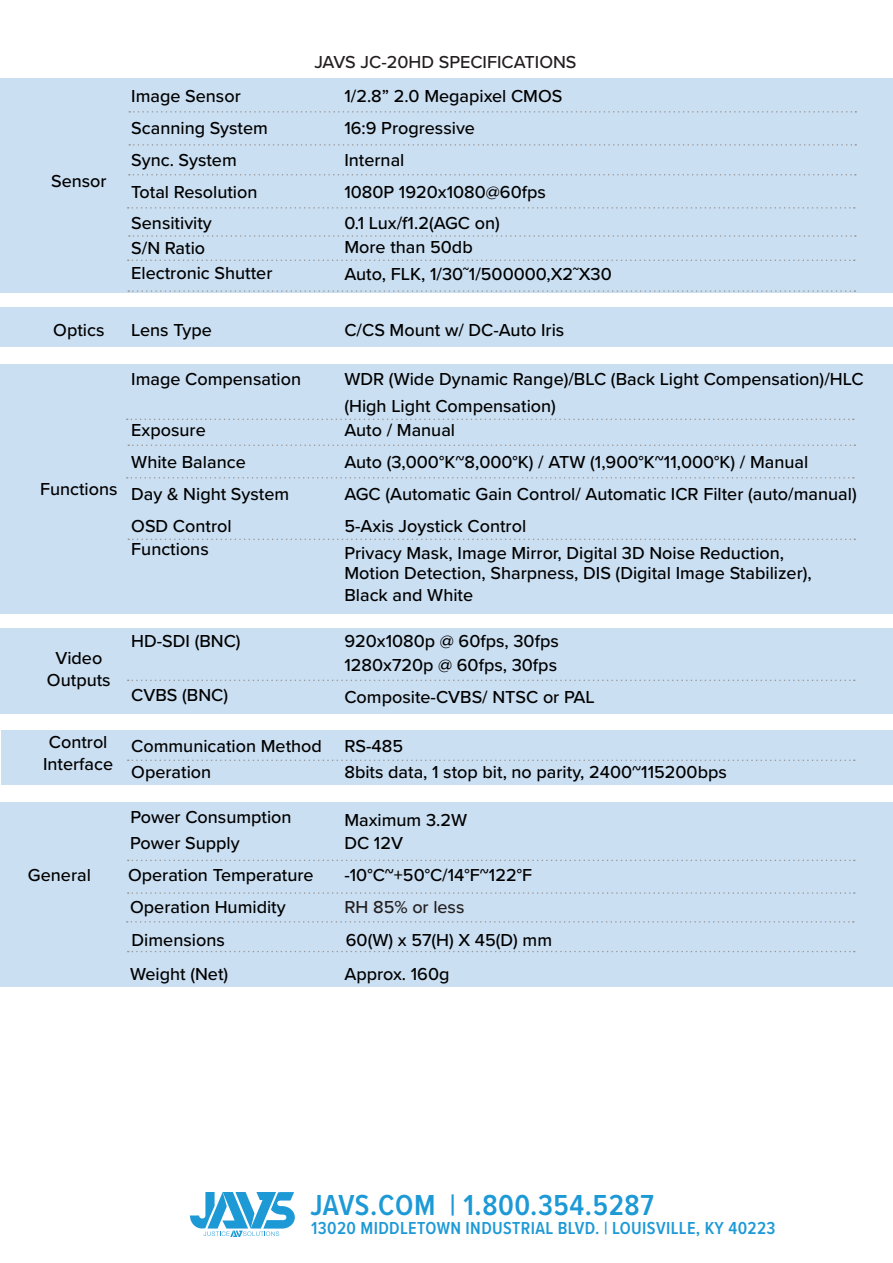
<style>
.page{position:relative;width:893px;height:1263px;background:#fff}
.page>*{position:absolute;margin:0;border:0;box-sizing:border-box;transform-origin:0 0}
.Text_Left_Justify{font:600 30px "Proxima Nova Cond";letter-spacing:.02em;color:#1d99d6}
.t1{font:500 18px/21.6px "Proxima Nova";color:#000}
.Text_Left_Justify-2{font:600 18px "Proxima Nova Cond";letter-spacing:.02em;color:#1d99d6}
.t2{font:500 18px "Proxima Nova";color:#231f20}
</style>
<div class="page">
<div style="left:2px;top:731px;width:891px;height:54px;background:#cbdff2"></div>
<div style="left:0;top:308px;width:893px;height:39px;background:#cbdff2"></div>
<div style="left:0;top:629px;width:893px;height:85px;background:#cbdff2"></div>
<div style="left:0;top:803px;width:893px;height:184px;background:#cbdff2"></div>
<div style="left:0;top:364px;width:893px;height:250px;background:#cbdff2"></div>
<div style="left:0;top:78px;width:893px;height:215px;background:#cbdff2"></div>
<svg style="left:129px;top:111px;width:727px;height:2px"></svg>
<svg style="left:129px;top:144px;width:727px;height:2px"></svg>
<svg style="left:129px;top:174px;width:727px;height:2px"></svg>
<svg style="left:128px;top:207px;width:727px;height:2px"></svg>
<svg style="left:129px;top:235px;width:727px;height:2px"></svg>
<svg style="left:128px;top:260px;width:727px;height:1px"></svg>
<svg style="left:128px;top:290px;width:727px;height:2px"></svg>
<svg style="left:127px;top:419px;width:727px;height:1px"></svg>
<svg style="left:128px;top:444px;width:727px;height:2px"></svg>
<svg style="left:127px;top:477px;width:727px;height:2px"></svg>
<svg style="left:128px;top:539px;width:727px;height:1px"></svg>
<svg style="left:128px;top:680px;width:727px;height:1px"></svg>
<svg style="left:128px;top:759px;width:727px;height:2px"></svg>
<svg style="left:128px;top:860px;width:727px;height:1px"></svg>
<svg style="left:128px;top:892px;width:727px;height:2px"></svg>
<svg style="left:127px;top:921px;width:727px;height:2px"></svg>
<svg style="left:128px;top:951px;width:727px;height:1px"></svg>
<svg style="left:190px;top:1192px;width:105px;height:45px"></svg>
<p class="t1" style="left:51px;top:170px;width:57px">Sensor</p>
<p class="t2" style="left:314px;top:49px;width:264px">JAVS JC-20HD SPECIFICATIONS</p>
<p class="t1" style="left:131px;top:85px;width:111px">Image Sensor</p>
<p class="t1" style="left:344px;top:85px;width:219px">1/2.8” 2.0 Megapixel CMOS</p>
<p class="t1" style="left:131px;top:117px;width:138px">Scanning System</p>
<p class="t1" style="left:344px;top:117px;width:132px">16:9 Progressive</p>
<p class="t1" style="left:131px;top:148px;width:107px">Sync. System</p>
<p class="t1" style="left:344px;top:148px;width:62px">Internal</p>
<p class="t1" style="left:131px;top:180px;width:128px">Total Resolution</p>
<p class="t1" style="left:344px;top:180px;width:203px">1080P 1920x1080@60fps</p>
<p class="t1" style="left:131px;top:212px;width:82px">Sensitivity</p>
<p class="t1" style="left:344px;top:212px;width:157px">0.1 Lux/f1.2(AGC on)</p>
<p class="t1" style="left:131px;top:236px;width:75px">S/N Ratio</p>
<p class="t1" style="left:131px;top:262px;width:143px">Electronic Shutter</p>
<p class="t1" style="left:344px;top:236px;width:130px">More than 50db</p>
<p class="t1" style="left:344px;top:263px;width:269px">Auto, FLK, 1/30˜1/500000,X2˜X30</p>
<p class="t1" style="left:53px;top:318px;width:53px">Optics</p>
<p class="t1" style="left:131px;top:318px;width:82px">Lens Type</p>
<p class="t1" style="left:344px;top:318px;width:221px">C/CS Mount w/ DC-Auto Iris</p>
<p class="t1" style="left:40px;top:478px;width:79px">Functions</p>
<p class="t1" style="left:47px;top:647px;width:65px;text-align:center">Video<br>Outputs</p>
<p class="t1" style="left:43px;top:730px;width:72px;text-align:center">Control<br>Interface</p>
<p class="t1" style="left:131px;top:368px;width:171px">Image Compensation</p>
<p class="t1" style="left:344px;top:365px;width:521px;line-height:27px">WDR (Wide Dynamic Range)/BLC (Back Light Compensation)/HLC (High Light Compensation)</p>
<p class="t1" style="left:131px;top:419px;width:76px">Exposure</p>
<p class="t1" style="left:344px;top:419px;width:112px">Auto / Manual</p>
<p class="t1" style="left:131px;top:450px;width:116px">White Balance</p>
<p class="t1" style="left:344px;top:450px;width:465px">Auto (3,000°K~8,000°K) / ATW (1,900°K~11,000°K) / Manual</p>
<p class="t1" style="left:131px;top:482px;width:159px">Day &amp; Night System</p>
<p class="t1" style="left:344px;top:482px;width:514px">AGC (Automatic Gain Control/ Automatic ICR Filter (auto/manual)</p>
<p class="t1" style="left:131px;top:514px;width:102px">OSD Control</p>
<p class="t1" style="left:344px;top:514px;width:183px">5-Axis Joystick Control</p>
<p class="t1" style="left:131px;top:538px;width:79px">Functions</p>
<p class="t1" style="left:344px;top:543px;width:469px;line-height:19.5px">Privacy Mask, Image Mirror, Digital 3D Noise Reduction,<br>Motion Detection, Sharpness, DIS (Digital Image Stabilizer),</p>
<p class="t1" style="left:344px;top:584px;width:130px">Black and White</p>
<p class="t1" style="left:131px;top:630px;width:111px">HD-SDI (BNC)</p>
<p class="t1" style="left:131px;top:684px;width:98px">CVBS (BNC)</p>
<p class="t1" style="left:344px;top:630px;width:216px">920x1080p @ 60fps, 30fps</p>
<p class="t1" style="left:344px;top:649px;width:252px;line-height:31.5px">1280x720p @ 60fps, 30fps<br>Composite-CVBS/ NTSC or PAL</p>
<p class="t1" style="left:131px;top:734px;width:192px">Communication Method</p>
<p class="t1" style="left:344px;top:734px;width:60px">RS-485</p>
<p class="t1" style="left:131px;top:760px;width:81px">Operation</p>
<p class="t1" style="left:344px;top:760px;width:384px">8bits data, 1 stop bit, no parity, 2400~115200bps</p>
<p class="t1" style="left:130px;top:805px;width:163px">Power Consumption</p>
<p class="t1" style="left:344px;top:808px;width:124px">Maximum 3.2W</p>
<p class="t1" style="left:130px;top:832px;width:111px">Power Supply</p>
<p class="t1" style="left:344px;top:832px;width:60px">DC 12V</p>
<p class="t1" style="left:28px;top:864px;width:64px">General</p>
<p class="t1" style="left:128px;top:864px;width:187px">Operation Temperature</p>
<p class="t1" style="left:344px;top:864px;width:189px">-10°C~+50°C/14°F~122°F</p>
<p class="t1" style="left:130px;top:895px;width:157px">Operation Humidity</p>
<p class="t2" style="left:344px;top:893px;width:122px">RH 85% or less</p>
<p class="t1" style="left:132px;top:929px;width:95px">Dimensions</p>
<p class="t1" style="left:346px;top:929px;width:208px">60(W) x 57(H) X 45(D) mm</p>
<p class="t1" style="left:130px;top:962px;width:100px">Weight (Net)</p>
<p class="t1" style="left:344px;top:962px;width:107px">Approx. 160g</p>
<p class="Text_Left_Justify" style="left:310px;top:1183px;width:345px">JAVS.COM | 1.800.354.5287</p>
<p class="Text_Left_Justify-2" style="left:311px;top:1215px;width:466px">13020 MIDDLETOWN INDUSTRIAL BLVD. | LOUISVILLE, KY 40223</p>
</div>
